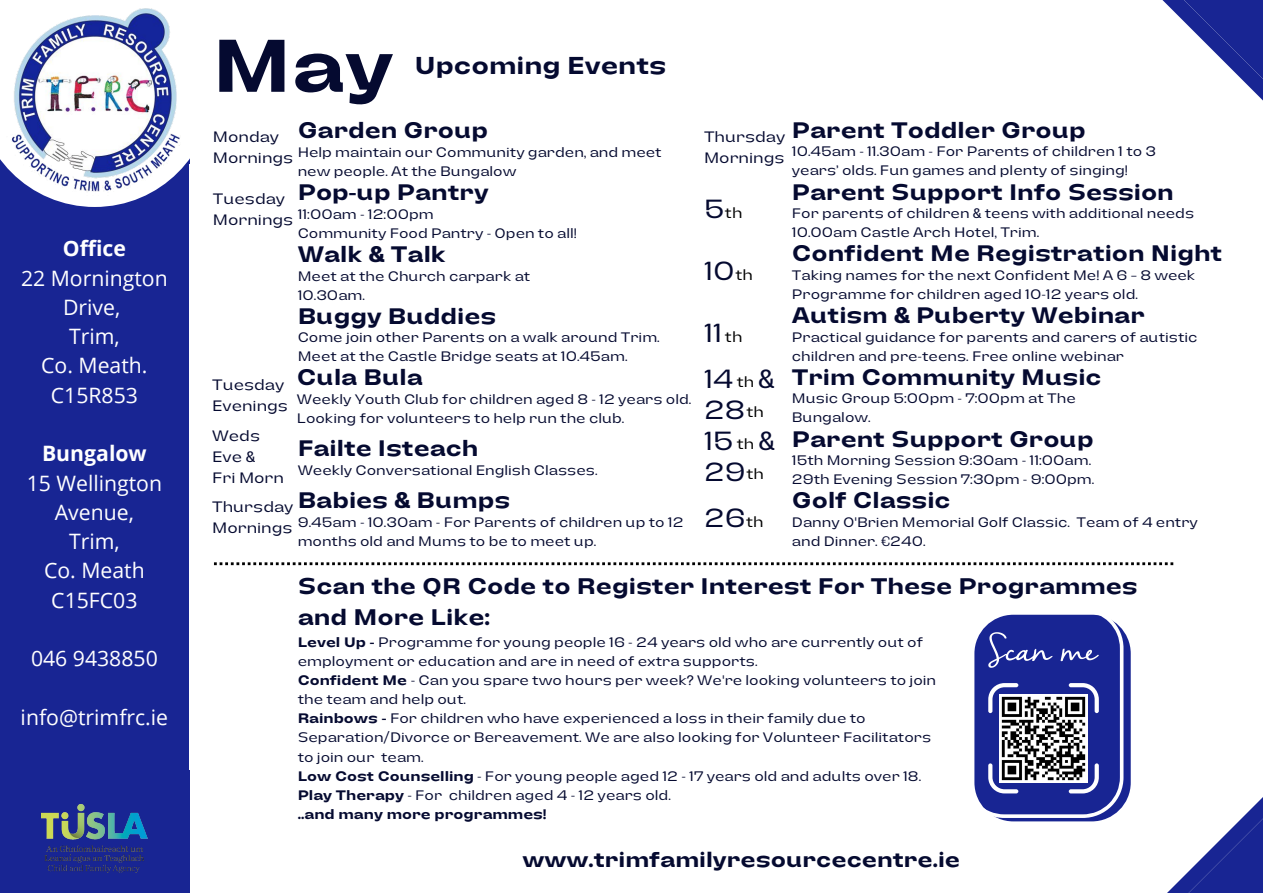
<style>
.page{position:relative;width:1263px;height:893px;background:#fff}
.page>*{position:absolute;margin:0;border:0;box-sizing:border-box;transform-origin:0 0}
.t1{font:700 expanded 74.25px "Lazord";color:#050a30}
.t2{font:expanded 26.1px/30.6px "Lazord";color:#050a30}
.t3{font:700 expanded 24.38px "Lazord";color:#050a30}
.t4{font:700 expanded 22.5px/31px "Lazord";color:#050a30}
.t5{font:700 expanded 22.35px "Lazord";color:#050a30}
.t6{font:21.23px/29.2px "Open Sans";color:#fff;text-align:center}
.t7{font:700 expanded 21.23px "Lazord";color:#050a30}
.t8{font:700 21.23px "Open Sans";color:#fff}
.t9{font:expanded 15.08px/21px "Lazord";color:#050a30}
.t10{font:expanded 14.92px "Lazord";color:#000}
.t11{font:expanded 13.73px/19px "Lazord";color:#050a30}
.s1{font-size:26.1px;color:#050a30}
.s2{font-size:14.92px;color:#000}
.s3{font-weight:700}
</style>
<div class="page">
<div style="left:0;top:22px;width:189px;height:871px;background:#182593"></div>
<svg style="left:0;top:22px;width:147px;height:185px"></svg>
<img style="left:1px;top:8px;width:189px;height:187px">
<img style="left:42px;top:804px;width:106px;height:68px">
<svg style="left:1167px;top:797px;width:96px;height:96px"></svg>
<svg style="left:1162px;top:0;width:101px;height:101px"></svg>
<div style="left:189px;top:164px;width:21px;height:605px;background:#fff"></div>
<div style="left:974px;top:615px;width:157px;height:206px;background:#182593;border-radius:39px"></div>
<svg style="left:974px;top:614px;width:149px;height:204px"></svg>
<img style="left:999px;top:695px;width:88px;height:88px">
<svg style="left:214px;top:562px;width:959px;height:3px"></svg>
<h3 class="t8" style="left:63px;top:234px;width:65px">Office</h3>
<h3 class="t6" style="left:21px;top:263px;width:148px">22 Mornington<br>Drive,<br>Trim,<br>Co. Meath.<br>C15R853</h3>
<h3 class="t8" style="left:42px;top:438px;width:106px">Bungalow</h3>
<h3 class="t6" style="left:27px;top:468px;width:137px">15 Wellington<br>Avenue,<br>Trim,<br>Co. Meath<br>C15FC03</h3>
<h3 class="t6" style="left:31px;top:643px;width:128px">046 9438850</h3>
<h3 class="t6" style="left:21px;top:702px;width:149px">info@trimfrc.ie</h3>
<h1 class="t1" style="left:212px;top:28px;width:183px">May</h1>
<h3 class="t3" style="left:415px;top:53px;width:253px">Upcoming Events</h3>
<h3 class="t5" style="left:298px;top:119px;width:192px">Garden Group</h3>
<p class="t11" style="left:298px;top:142px;width:366px">Help maintain our Community garden, and meet new people. At the Bungalow</p>
<p class="t9" style="left:213px;top:126px;width:82px">Monday<br>Mornings</p>
<p class="t9" style="left:213px;top:189px;width:82px">Tuesday<br>Mornings</p>
<h3 class="t5" style="left:298px;top:181px;width:192px">Pop-up Pantry</h3>
<p class="t11" style="left:298px;top:204px;width:281px">11:00am - 12:00pm<br>Community Food Pantry - Open to all!</p>
<p class="t9" style="left:212px;top:374px;width:77px">Tuesday<br>Evenings</p>
<p class="t9" style="left:212px;top:425px;width:73px">Weds<br>Eve &amp;<br>Fri Morn</p>
<h3 class="t5" style="left:298px;top:243px;width:150px">Walk &amp; Talk</h3>
<p class="t11" style="left:298px;top:266px;width:234px">Meet at the Church carpark at<br>10.30am.</p>
<h3 class="t5" style="left:298px;top:305px;width:200px">Buggy Buddies</h3>
<p class="t11" style="left:298px;top:328px;width:364px">Come join other Parents on a walk around Trim.<br>Meet at the Castle Bridge seats at 10.45am.</p>
<h3 class="t5" style="left:297px;top:366px;width:127px">Cula Bula</h3>
<p class="t11" style="left:297px;top:390px;width:396px">Weekly Youth Club for children aged 8 - 12 years old.<br>Looking for volunteers to help run the club.</p>
<h3 class="t5" style="left:298px;top:437px;width:182px">Failte Isteach</h3>
<p class="t11" style="left:298px;top:460px;width:301px">Weekly Conversational English Classes.</p>
<h3 class="t5" style="left:298px;top:488px;width:214px">Babies &amp; Bumps</h3>
<p class="t11" style="left:298px;top:512px;width:387px">9.45am - 10.30am - For Parents of children up to 12 months old and Mums to be to meet up.</p>
<p class="t9" style="left:212px;top:496px;width:83px">Thursday<br>Mornings</p>
<h3 class="t5" style="left:792px;top:119px;width:295px">Parent Toddler Group</h3>
<p class="t11" style="left:792px;top:142px;width:366px">10.45am - 11.30am - For Parents of children 1 to 3 years’ olds. Fun games and plenty of singing!</p>
<p class="t9" style="left:704px;top:126px;width:83px">Thursday<br>Mornings</p>
<p class="t10" style="left:704px;top:206px;width:40px"><span class="s1">5</span>th</p>
<h2 class="t2" style="left:704px;top:256px;width:50px">10<span class="s2">th</span></h2>
<h2 class="t2" style="left:704px;top:317px;width:40px">11 <span class="s2">th</span></h2>
<h2 class="t2" style="left:704px;top:364px;width:72px">14<span class="s2">th</span> &amp;<br>28<span class="s2">th</span></h2>
<h2 class="t2" style="left:704px;top:425px;width:72px">15<span class="s2">th</span> &amp;<br>29<span class="s2">th</span></h2>
<h2 class="t2" style="left:704px;top:502px;width:61px">26<span class="s2">th</span></h2>
<h3 class="t5" style="left:792px;top:180px;width:383px">Parent Support Info Session</h3>
<p class="t11" style="left:792px;top:204px;width:404px">For parents of children &amp; teens with additional needs<br>10.00am Castle Arch Hotel, Trim.</p>
<h3 class="t5" style="left:792px;top:242px;width:432px">Confident Me Registration Night</h3>
<p class="t11" style="left:792px;top:265px;width:405px">Taking names for the next Confident Me! A 6 – 8 week<br>Programme for children aged 10-12 years old.</p>
<h3 class="t5" style="left:792px;top:304px;width:354px">Autism &amp; Puberty Webinar</h3>
<p class="t11" style="left:792px;top:327px;width:407px">Practical guidance for parents and carers of autistic children and pre-teens. Free online webinar</p>
<h3 class="t5" style="left:792px;top:366px;width:311px">Trim Community Music</h3>
<p class="t11" style="left:792px;top:389px;width:285px">Music Group 5:00pm - 7:00pm at The<br>Bungalow.</p>
<h3 class="t5" style="left:792px;top:427px;width:303px">Parent Support Group</h3>
<p class="t11" style="left:792px;top:451px;width:304px">15th Morning Session 9:30am - 11:00am.<br>29th Evening Session 7:30pm - 9:00pm.</p>
<h3 class="t5" style="left:792px;top:489px;width:160px">Golf Classic</h3>
<p class="t11" style="left:792px;top:512px;width:407px">Danny O'Brien Memorial Golf Classic. Team of 4 entry and Dinner. €240.</p>
<h3 class="t4" style="left:298px;top:570px;width:842px">Scan the QR Code to Register Interest For These Programmes and More Like:</h3>
<p class="t11" style="left:298px;top:632px;width:640px"><span class="s3">Level Up -</span> Programme for young people 16 - 24 years old who are currently out of employment or education and are in need of extra supports.<br><span class="s3">Confident Me</span> - Can you spare two hours per week? We're looking volunteers to join the team and help out.<br><span class="s3">Rainbows -</span> For children who have experienced a loss in their family due to Separation/Divorce or Bereavement. We are also looking for Volunteer Facilitators to join our team.<br><span class="s3">Low Cost Counselling</span> - For young people aged 12 - 17 years old and adults over 18.<br><span class="s3">Play Therapy</span> - For children aged 4 - 12 years old.<br><span class="s3">..and many more programmes!</span></p>
<h3 class="t7" style="left:522px;top:849px;width:439px">www.trimfamilyresourcecentre.ie</h3>
</div>
